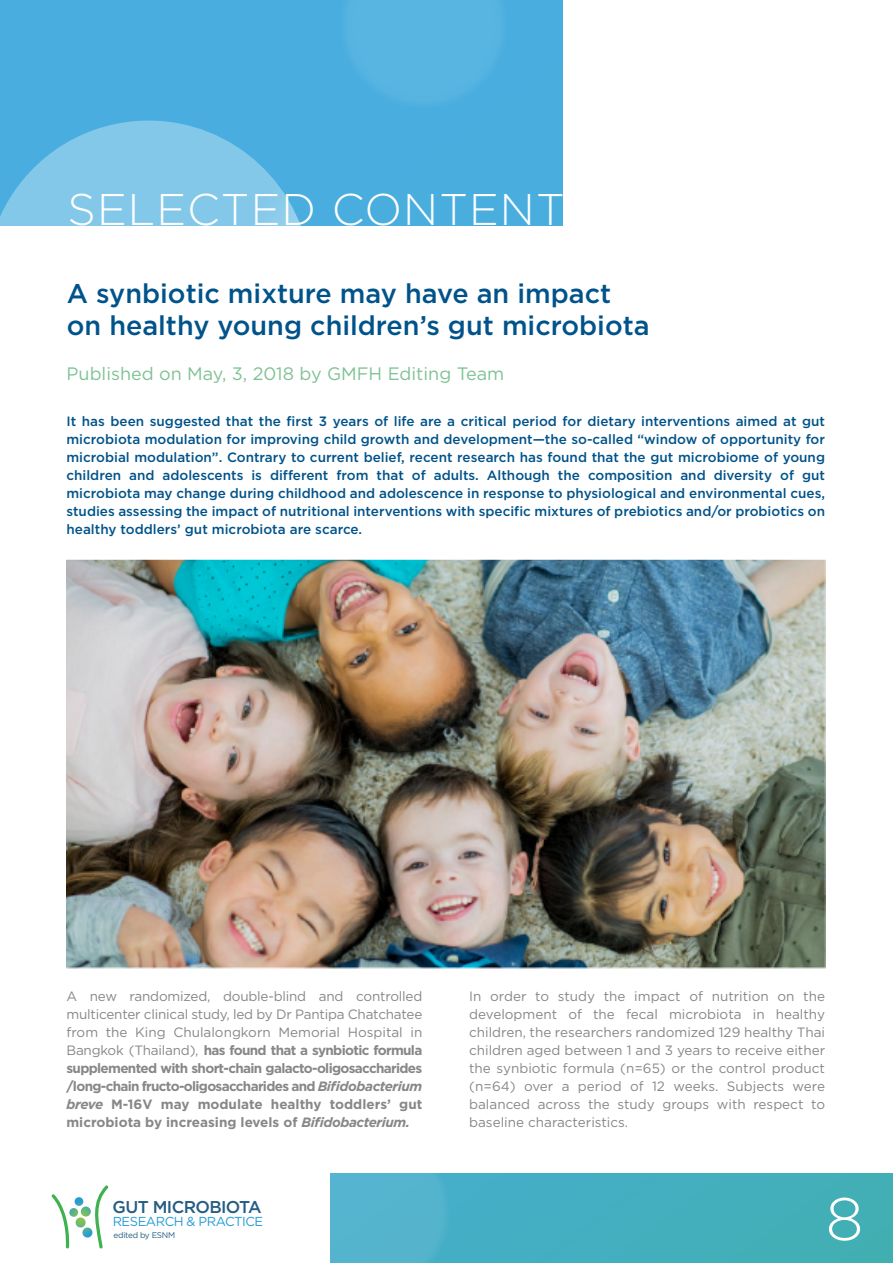
<style>
.page{position:relative;width:893px;height:1263px;background:#fff}
.page>*{position:absolute;margin:0;border:0;box-sizing:border-box;transform-origin:0 0}
.t1{font:300 60px "Gotham";color:#fff}
.t2{font:300 44.25px "Gotham";letter-spacing:.025em;color:#fff}
.t3{font:500 27px/31.5px "Gotham";color:#00538a}
.t4{font:18px "Gotham";color:#7fc294}
.t5{font:500 17.1px "Gotham";letter-spacing:-.035em;color:#255d82}
.t6{font:500 13.5px/18px "Gotham";color:#00538a;text-align:justify}
.t7{font:700 13.5px/18px "Gotham";color:#878787;text-align:justify}
.t8{font:13.5px/18px "Gotham";color:#878787;text-align:justify}
.t9{font:13.05px "Gotham";letter-spacing:-.035em;color:#269cd5}
.t10{font:8.25px "Gotham";letter-spacing:-.035em;color:#255d82}
.s1{font-weight:400}
.s2{font-style:italic}
</style>
<div class="page">
<div style="left:0;top:0;width:563px;height:225px;background:#49aedf"></div>
<div style="left:330px;top:1173px;width:563px;height:90px;background:#43afbd"></div>
<svg style="left:52px;top:1185px;width:56px;height:63px"></svg>
<img style="left:346px;top:0;width:156px;height:103px">
<svg style="left:0;top:121px;width:316px;height:105px"></svg>
<img style="left:330px;top:1173px;width:171px;height:90px">
<img style="left:66px;top:559px;width:759px;height:409px">
<h2 class="t2" style="left:68px;top:185px;width:499px">SELECTED CONTENT</h2>
<h3 class="t3" style="left:67px;top:277px;width:584px">A synbiotic mixture may have an impact on healthy young children’s gut microbiota</h3>
<h3 class="t4" style="left:66px;top:363px;width:439px">Published on May, 3, 2018 by GMFH Editing Team</h3>
<p class="t6" style="left:66px;top:412px;width:760px">It has been suggested that the first 3 years of life are a critical period for dietary interventions aimed at gut microbiota modulation for improving child growth and development—the so-called “window of opportunity for microbial modulation”. Contrary to current belief, recent research has found that the gut microbiome of young children and adolescents is different from that of adults. Although the composition and diversity of gut microbiota may change during childhood and adolescence in response to physiological and environmental cues, studies assessing the impact of nutritional interventions with specific mixtures of prebiotics and/or probiotics on healthy toddlers’ gut microbiota are scarce.</p>
<p class="t7" style="left:66px;top:987px;width:357px"><span class="s1">A new randomized, double-blind and controlled multicenter clinical study, led by Dr Pantipa Chatchatee from the King Chulalongkorn Memorial Hospital in Bangkok (Thailand),</span> has found that a synbiotic formula supplemented with short-chain galacto-oligosaccharides /long-chain fructo-oligosaccharides and <span class="s2">Bifidobacterium breve</span> M-16V may modulate healthy toddlers’ gut microbiota by increasing levels of <span class="s2">Bifidobacterium.</span></p>
<p class="t8" style="left:469px;top:987px;width:357px">In order to study the impact of nutrition on the development of the fecal microbiota in healthy children, the researchers randomized 129 healthy Thai children aged between 1 and 3 years to receive either the synbiotic formula (n=65) or the control product (n=64) over a period of 12 weeks. Subjects were balanced across the study groups with respect to baseline characteristics.</p>
<p class="t5" style="left:113px;top:1197px;width:151px">GUT MICROBIOTA</p>
<p class="t9" style="left:113px;top:1214px;width:152px">RESEARCH &amp; PRACTICE</p>
<p class="t10" style="left:114px;top:1230px;width:63px">edited by ESNM</p>
<h1 class="t1" style="left:826px;top:1186px;width:39px">8</h1>
</div>
